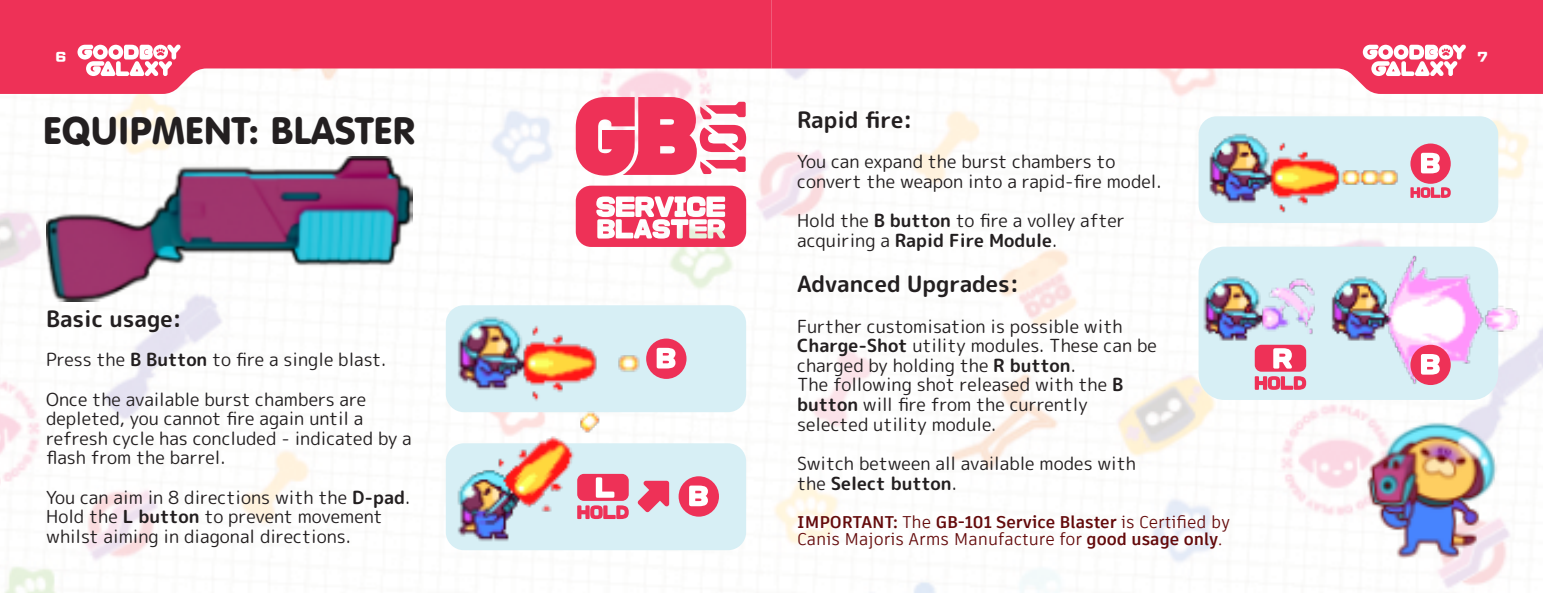
<style>
.page{position:relative;width:1543px;height:593px;background:#fff}
.page>*{position:absolute;margin:0;border:0;box-sizing:border-box;transform-origin:0 0}
.t1{font:37.8px "VAG Rounded BT";color:#231f20}
.t2{font:22.5px "rounded mgenplus 1 c bold";color:#231f20}
.t3{font:18px/19.6px "rounded mgenplus 1 c regular";color:#231f20}
.t4{font:18px "rounded mgenplus 1 c bold";color:#231f20}
.t5{font:16.88px/16.9px "Artifakt Element";color:#640a0b}
.t6{font:11.25px "CP Font";color:#fff}
.s1{font-family:"rounded mgenplus 1 c bold"}
.s2{font-family:"rounded mgenplus 1 c regular"}
.s3{font-weight:700}
</style>
<div class="page">
<img style="left:0;top:94px;width:1529px;height:499px">
<svg style="left:0;top:0;width:772px;height:94px;fill:#ee3157"></svg>
<svg style="left:77px;top:45px;width:104px;height:31px"></svg>
<svg style="left:772px;top:0;width:771px;height:94px;fill:#ee3157"></svg>
<svg style="left:1363px;top:45px;width:103px;height:31px"></svg>
<svg style="left:576px;top:97px;width:170px;height:79px"></svg>
<svg style="left:576px;top:186px;width:170px;height:61px"></svg>
<img style="left:1361px;top:421px;width:137px;height:137px">
<img style="left:46px;top:156px;width:366px;height:145px">
<div style="left:446px;top:305px;width:300px;height:107px;background:#d7eff5;border-radius:18px"></div>
<div style="left:646px;top:338px;width:40px;height:41px;background:#ee3157;border-radius:50%"></div>
<img style="left:411px;top:273px;width:270px;height:154px">
<div style="left:446px;top:443px;width:300px;height:107px;background:#d7eff5;border-radius:18px"></div>
<div style="left:678px;top:476px;width:41px;height:41px;background:#ee3157;border-radius:50%"></div>
<svg style="left:689px;top:485px;width:19px;height:21px"></svg>
<svg style="left:659px;top:481px;width:10px;height:26px"></svg>
<img style="left:431px;top:398px;width:228px;height:160px">
<div style="left:1198px;top:116px;width:300px;height:107px;background:#d7eff5;border-radius:18px"></div>
<div style="left:1410px;top:143px;width:40px;height:41px;background:#ee3157;border-radius:50%"></div>
<svg style="left:1421px;top:153px;width:18px;height:20px"></svg>
<svg style="left:1419px;top:187px;width:31px;height:11px"></svg>
<img style="left:1165px;top:92px;width:254px;height:146px">
<img style="left:1186px;top:227px;width:357px;height:194px">
<div style="left:1255px;top:345px;width:51px;height:27px;background:#ee3157;border-radius:7px"></div>
<svg style="left:1273px;top:348px;width:19px;height:21px"></svg>
<svg style="left:1255px;top:376px;width:51px;height:14px"></svg>
<div style="left:1410px;top:345px;width:40px;height:40px;background:#ee3157;border-radius:50%"></div>
<svg style="left:1421px;top:354px;width:18px;height:21px"></svg>
<p class="t6" style="left:56px;top:51px;width:11px">6</p>
<p class="t6" style="left:1477px;top:51px;width:11px">7</p>
<h1 class="t1" style="left:43px;top:115px;width:374px">EQUIPMENT: BLASTER</h1>
<p class="t2" style="left:46px;top:308px;width:137px">Basic usage:</p>
<p class="t3" style="left:46px;top:340px;width:341px;line-height:39.1px">Press the <span class="s1">B Button</span> to fire a single blast.<br>Once the available burst chambers are</p>
<p class="t3" style="left:46px;top:409px;width:367px">depleted, you cannot fire again until a refresh cycle has concluded - indicated by a flash from the barrel.</p>
<p class="t3" style="left:46px;top:487px;width:365px">You can aim in 8 directions with the <span class="s1">D-pad</span>.<br>Hold the <span class="s1">L button</span> to prevent movement whilst aiming in diagonal directions.</p>
<p class="t2" style="left:797px;top:108px;width:117px">Rapid fire:</p>
<p class="t3" style="left:797px;top:152px;width:366px">You can expand the burst chambers to convert the weapon into a rapid-fire model.</p>
<p class="t3" style="left:797px;top:211px;width:329px">Hold the <span class="s1">B button</span> to fire a volley after</p>
<p class="t4" style="left:797px;top:231px;width:261px"><span class="s2">acquiring a</span> Rapid Fire Module<span class="s2">.</span></p>
<p class="t2" style="left:797px;top:273px;width:223px">Advanced Upgrades:</p>
<p class="t3" style="left:797px;top:316px;width:361px">Further customisation is possible with <span class="s1">Charge-Shot</span> utility modules. These can be charged by holding the <span class="s1">R button</span>.<br>The following shot released with the <span class="s1">B button</span> will fire from the currently selected utility module.</p>
<p class="t3" style="left:797px;top:454px;width:340px">Switch between all available modes with</p>
<p class="t4" style="left:797px;top:474px;width:161px"><span class="s2">the</span> Select button<span class="s2">.</span></p>
<p class="t5" style="left:797px;top:515px;width:434px"><span class="s3">IMPORTANT:</span> The <span class="s3">GB-101 Service Blaster</span> is Certified by<br>Canis Majoris Arms Manufacture for <span class="s3">good usage only</span>.</p>
</div>
